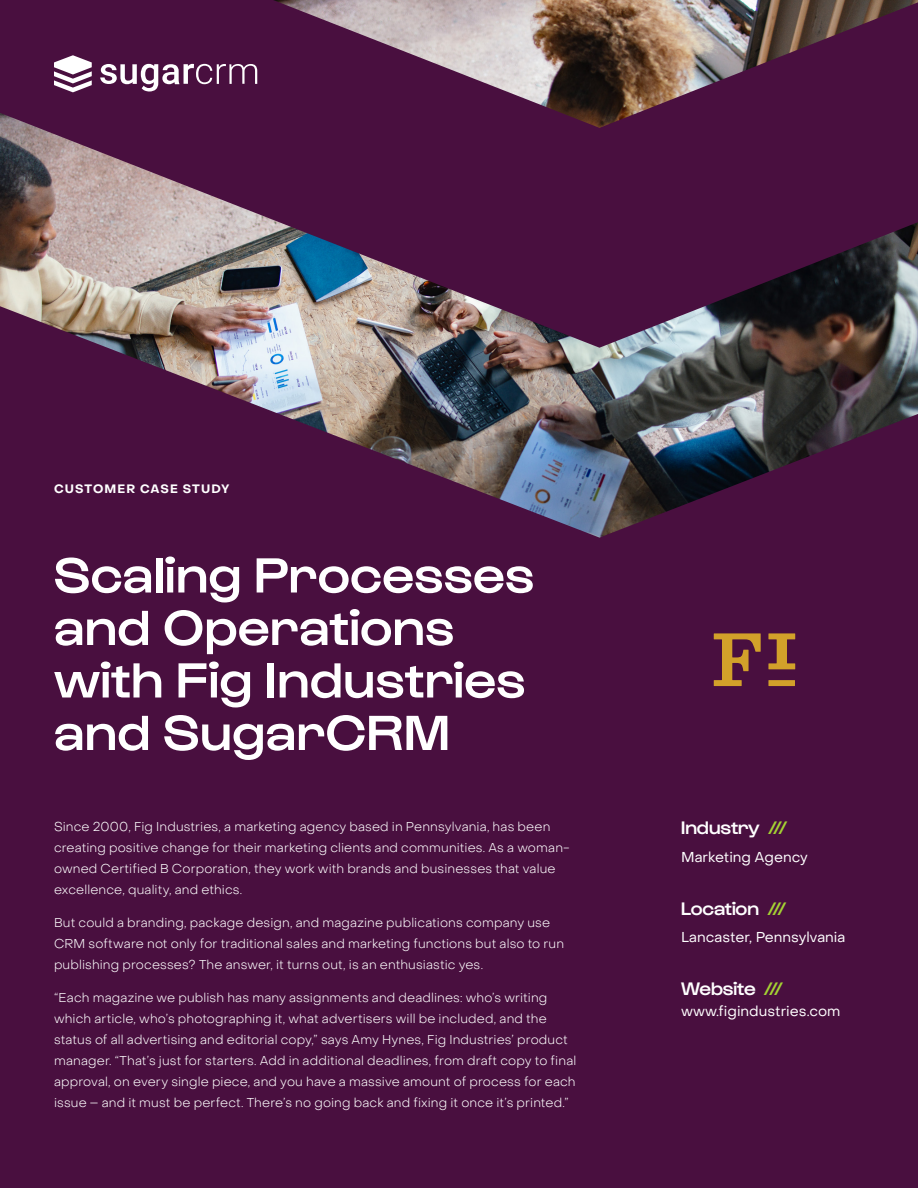
<style>
.page{position:relative;width:918px;height:1188px;background:#fff}
.page>*{position:absolute;margin:0;border:0;box-sizing:border-box;transform-origin:0 0}
.t1{font:500 51px/52.5px "Gustavo";letter-spacing:.01em;color:#fff}
.Sidebar_-_Headline{font:500 18.75px "Gustavo";letter-spacing:-.01em;color:#fff}
.Sidebar_-_Body{font:14.25px "Object Sans";color:#fff}
.Sidebar_-_Headline-2{font:14.25px "Object Sans";color:#fff}
.Body_-_Body{font:300 12.75px/21px "Object Sans";letter-spacing:.01em;color:#fff}
.Body_-_Prehead{font:700 12px "Object Sans";letter-spacing:.09em;color:#fff}
.s1{color:#a4d233}
</style>
<div class="page">
<div style="left:0;top:757px;width:918px;height:431px;background:#490f3f"></div>
<svg style="left:0;top:348px;width:918px;height:409px;background:#4e2349"></svg>
<img style="left:0;top:0;width:918px;height:348px">
<svg style="left:54px;top:55px;width:38px;height:37px"></svg>
<svg style="left:100px;top:64px;width:157px;height:28px"></svg>
<svg style="left:714px;top:633px;width:47px;height:53px;background:#885235"></svg>
<svg style="left:768px;top:633px;width:27px;height:36px"></svg>
<div style="left:768px;top:680px;width:27px;height:6px;background:#d2a12a"></div>
<p class="Body_-_Prehead" style="left:54px;top:482px;width:177px">CUSTOMER CASE STUDY</p>
<p class="t1" style="left:54px;top:551px;width:482px">Scaling Processes and Operations with Fig Industries and SugarCRM</p>
<p class="Body_-_Body" style="left:54px;top:816px;width:517px">Since 2000, Fig Industries, a marketing agency based in Pennsylvania, has been creating positive change for their marketing clients and communities. As a woman&shy;owned Certified B Corporation, they work with brands and businesses that value excellence, quality, and ethics.</p>
<p class="Body_-_Body" style="left:54px;top:912px;width:512px">But could a branding, package design, and magazine publications company use<br>CRM software not only for traditional sales and marketing functions but also to run publishing processes? The answer, it turns out, is an enthusiastic yes.</p>
<p class="Body_-_Body" style="left:54px;top:987px;width:524px">“Each magazine we publish has many assignments and deadlines: who’s writing which article, who’s photographing it, what advertisers will be included, and the status of all advertising and editorial copy,” says Amy Hynes, Fig Industries’ product manager. “That’s just for starters. Add in additional deadlines, from draft copy to final approval, on every single piece, and you have a massive amount of process for each issue – and it must be perfect. There’s no going back and fixing it once it’s printed.”</p>
<p class="Sidebar_-_Headline" style="left:681px;top:817px;width:108px">Industry <span class="s1">///</span></p>
<p class="Sidebar_-_Body" style="left:681px;top:848px;width:128px">Marketing Agency</p>
<p class="Sidebar_-_Headline" style="left:681px;top:897px;width:107px">Location <span class="s1">///</span></p>
<p class="Sidebar_-_Body" style="left:681px;top:929px;width:166px">Lancaster, Pennsylvania</p>
<p class="Sidebar_-_Headline" style="left:681px;top:978px;width:104px">Website <span class="s1">///</span></p>
<p class="Sidebar_-_Headline-2" style="left:681px;top:1002px;width:161px">www.figindustries.com</p>
</div>
